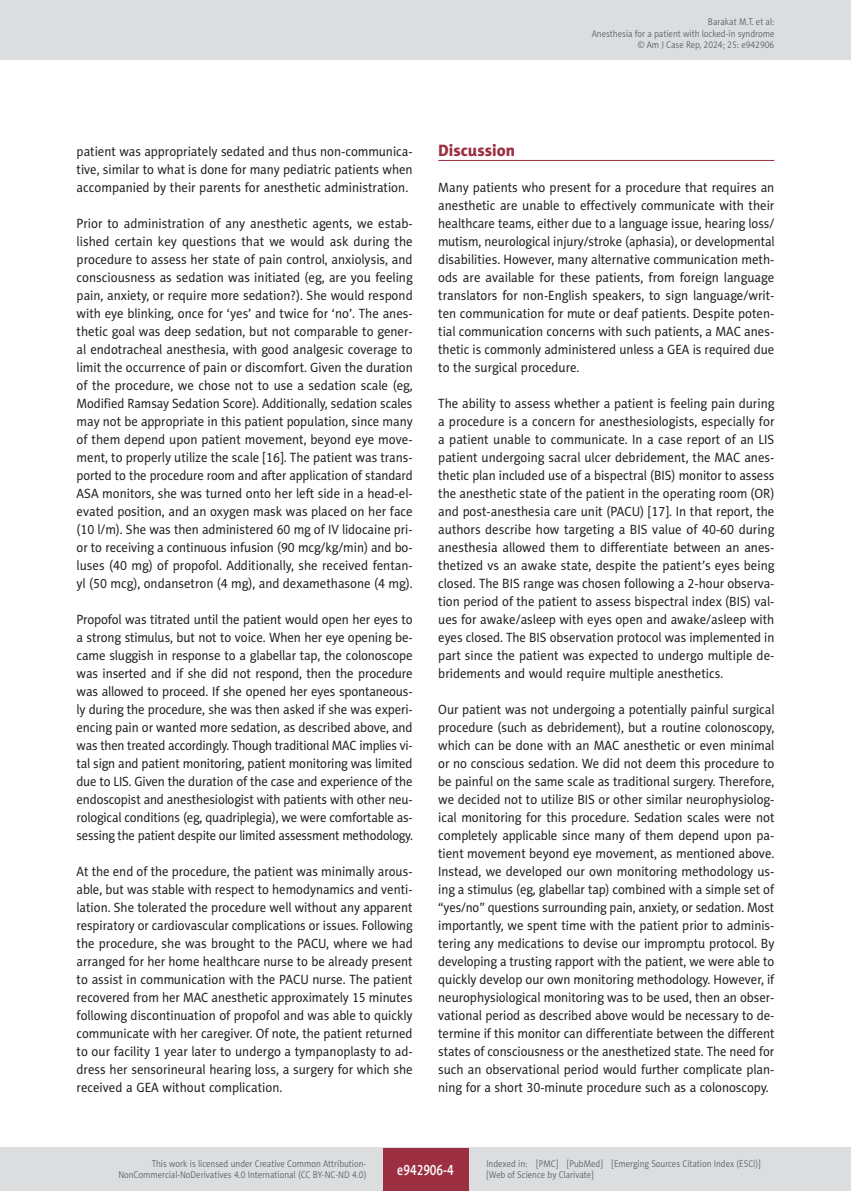
<style>
.page{position:relative;width:851px;height:1191px;background:#fff}
.page>*{position:absolute;margin:0;border:0;box-sizing:border-box;transform-origin:0 0}
.AJCR_Headline_1{font:16.5px "Naomi Sans EFN Heavy";color:#9d2f42}
.t1{font:15px "Naomi Sans EFN Medium";color:#fff;scale:.8 1}
.AJCR_Body{font:13.5px/18px "Naomi Sans EFN";color:#231f20;text-align:justify;scale:.95 1}
.t2{font:9.75px/11.2px "Naomi Sans EFN Light";color:#57585a;text-align:right;scale:.9 1}
</style>
<div class="page">
<hr style="left:438px;top:160px;width:336px;height:1px;background:#9d2f42">
<div style="left:0;top:0;width:850px;height:60px;background:#dcdddf"></div>
<hr style="left:850px;top:0;width:1px;height:60px;background:#dcdddf">
<div style="left:0;top:1148px;width:850px;height:43px;background:#dcdddf"></div>
<div style="left:383px;top:1147px;width:85px;height:43px;background:#9d2f42"></div>
<p class="t2" style="left:591px;top:16px;width:204px">Barakat M.T. et al:<br>Anesthesia for a patient with locked-in syndrome © Am J Case Rep, 2024; 25: e942906</p>
<p class="AJCR_Body" style="left:77px;top:142px;width:355px">patient was appropriately sedated and thus non-communica&shy;tive, similar to what is done for many pediatric patients when accompanied by their parents for anesthetic administration.</p>
<p class="AJCR_Body" style="left:77px;top:214px;width:355px">Prior to administration of any anesthetic agents, we estab&shy;lished certain key questions that we would ask during the procedure to assess her state of pain control, anxiolysis, and consciousness as sedation was initiated (eg, are you feeling pain, anxiety, or require more sedation?). She would respond with eye blinking, once for ‘yes’ and twice for ‘no’. The anes&shy;thetic goal was deep sedation, but not comparable to gener&shy;al endotracheal anesthesia, with good analgesic coverage to limit the occurrence of pain or discomfort. Given the duration of the procedure, we chose not to use a sedation scale (eg, Modified Ramsay Sedation Score). Additionally, sedation scales may not be appropriate in this patient population, since many of them depend upon patient movement, beyond eye move&shy;ment, to properly utilize the scale [16]. The patient was trans&shy;ported to the procedure room and after application of standard ASA monitors, she was turned onto her left side in a head-el&shy;evated position, and an oxygen mask was placed on her face (10 l/m). She was then administered 60 mg of IV lidocaine pri&shy;or to receiving a continuous infusion (90 mcg/kg/min) and bo&shy;luses (40 mg) of propofol. Additionally, she received fentan&shy;yl (50 mcg), ondansetron (4 mg), and dexamethasone (4 mg).</p>
<p class="AJCR_Body" style="left:77px;top:610px;width:355px">Propofol was titrated until the patient would open her eyes to a strong stimulus, but not to voice. When her eye opening be&shy;came sluggish in response to a glabellar tap, the colonoscope was inserted and if she did not respond, then the procedure was allowed to proceed. If she opened her eyes spontaneous&shy;ly during the procedure, she was then asked if she was experi&shy;encing pain or wanted more sedation, as described above, and was then treated accordingly. Though traditional MAC implies vi&shy;tal sign and patient monitoring, patient monitoring was limited due to LIS. Given the duration of the case and experience of the endoscopist and anesthesiologist with patients with other neu&shy;rological conditions (eg, quadriplegia), we were comfortable as&shy;sessing the patient despite our limited assessment methodology.</p>
<p class="AJCR_Body" style="left:77px;top:862px;width:355px">At the end of the procedure, the patient was minimally arous&shy;able, but was stable with respect to hemodynamics and venti&shy;lation. She tolerated the procedure well without any apparent respiratory or cardiovascular complications or issues. Following the procedure, she was brought to the PACU, where we had arranged for her home healthcare nurse to be already present to assist in communication with the PACU nurse. The patient recovered from her MAC anesthetic approximately 15 minutes following discontinuation of propofol and was able to quickly communicate with her caregiver. Of note, the patient returned to our facility 1 year later to undergo a tympanoplasty to ad&shy;dress her sensorineural hearing loss, a surgery for which she received a GEA without complication.</p>
<p class="AJCR_Headline_1" style="left:438px;top:140px;width:78px">Discussion</p>
<p class="AJCR_Body" style="left:438px;top:178px;width:355px">Many patients who present for a procedure that requires an anesthetic are unable to effectively communicate with their healthcare teams, either due to a language issue, hearing loss/ mutism, neurological injury/stroke (aphasia), or developmental disabilities. However, many alternative communication meth&shy;ods are available for these patients, from foreign language translators for non-English speakers, to sign language/writ&shy;ten communication for mute or deaf patients. Despite poten&shy;tial communication concerns with such patients, a MAC anes&shy;thetic is commonly administered unless a GEA is required due to the surgical procedure.</p>
<p class="AJCR_Body" style="left:438px;top:394px;width:355px">The ability to assess whether a patient is feeling pain during a procedure is a concern for anesthesiologists, especially for a patient unable to communicate. In a case report of an LIS patient undergoing sacral ulcer debridement, the MAC anes&shy;thetic plan included use of a bispectral (BIS) monitor to assess the anesthetic state of the patient in the operating room (OR) and post-anesthesia care unit (PACU) [17]. In that report, the authors describe how targeting a BIS value of 40-60 during anesthesia allowed them to differentiate between an anes&shy;thetized vs an awake state, despite the patient’s eyes being closed. The BIS range was chosen following a 2-hour observa&shy;tion period of the patient to assess bispectral index (BIS) val&shy;ues for awake/asleep with eyes open and awake/asleep with eyes closed. The BIS observation protocol was implemented in part since the patient was expected to undergo multiple de&shy;bridements and would require multiple anesthetics.</p>
<p class="AJCR_Body" style="left:438px;top:700px;width:355px">Our patient was not undergoing a potentially painful surgical procedure (such as debridement), but a routine colonoscopy, which can be done with an MAC anesthetic or even minimal or no conscious sedation. We did not deem this procedure to be painful on the same scale as traditional surgery. Therefore, we decided not to utilize BIS or other similar neurophysiolog&shy;ical monitoring for this procedure. Sedation scales were not completely applicable since many of them depend upon pa&shy;tient movement beyond eye movement, as mentioned above.<br>Instead, we developed our own monitoring methodology us&shy;ing a stimulus (eg, glabellar tap) combined with a simple set of “yes/no” questions surrounding pain, anxiety, or sedation. Most importantly, we spent time with the patient prior to adminis&shy;tering any medications to devise our impromptu protocol. By developing a trusting rapport with the patient, we were able to quickly develop our own monitoring methodology. However, if neurophysiological monitoring was to be used, then an obser&shy;vational period as described above would be necessary to de&shy;termine if this monitor can differentiate between the different states of consciousness or the anesthetized state. The need for such an observational period would further complicate plan&shy;ning for a short 30-minute procedure such as a colonoscopy.</p>
<p class="t2" style="left:118px;top:1158px;width:277px">This work is licensed under Creative Common Attribution-<br>NonCommercial-NoDerivatives 4.0 International (CC BY-NC-ND 4.0)</p>
<p class="t1" style="left:397px;top:1160px;width:72px">e942906-4</p>
<p class="t2" style="left:486px;top:1158px;width:306px;text-align:left">Indexed in: [PMC] [PubMed] [Emerging Sources Citation Index (ESCI)] [Web of Science by Clarivate]</p>
</div>
